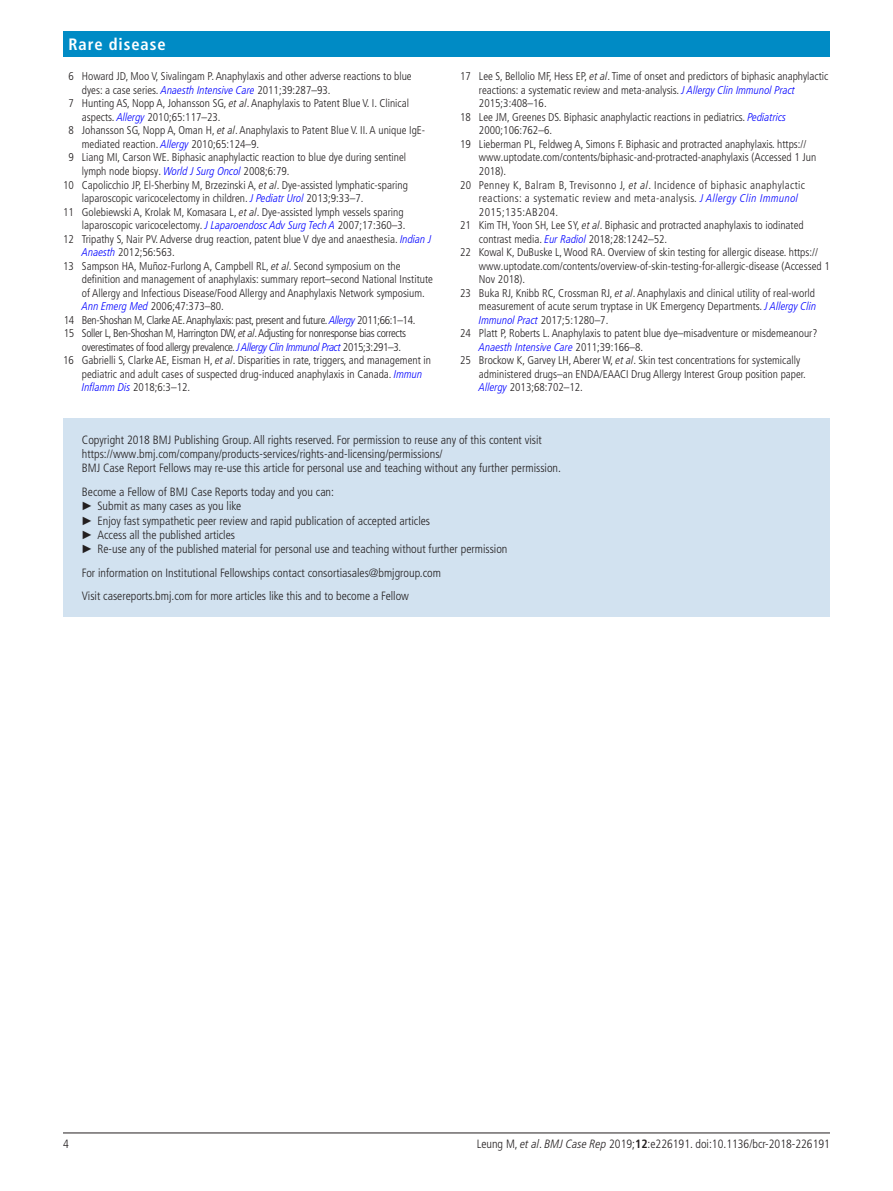
<style>
.page{position:relative;width:893px;height:1191px;background:#fff}
.page>*{position:absolute;margin:0;border:0;box-sizing:border-box;transform-origin:0 0}
.t1{font:700 condensed 16.5px "Frutiger LT Pro";color:#fff}
.t2{font:300 condensed 12px/14.4px "Frutiger LT Pro";color:#231f20}
.t3{font:300 condensed 11.25px "Frutiger LT Pro";color:#231f20}
.t4{font:300 condensed 11.25px "Frutiger LT Pro";letter-spacing:-.03em;color:#231f20}
.t5{font:300 condensed 11.25px "Frutiger LT Pro";letter-spacing:.035em;color:#231f20}
.t6{font:italic 300 condensed 11.25px "Frutiger LT Pro";color:#00f}
.s1{font-style:italic;color:#00f}
.s2{font-style:italic}
.s3{font-style:normal;color:#231f20}
.s4{font-family:"Arial";font-weight:400;font-stretch:normal}
.s5{font-weight:700}
</style>
<div class="page">
<hr style="left:63px;top:1132px;width:767px;height:1px;background:#231f20">
<div style="left:63px;top:31px;width:767px;height:25px;background:#008bc5"></div>
<div style="left:63px;top:418px;width:767px;height:199px;background:#d2e2f0"></div>
<h1 class="t1" style="left:69px;top:34px;width:99px">Rare disease</h1>
<p class="t3" style="left:68px;top:70px;width:345px">6 Howard JD, Moo V, Sivalingam P. Anaphylaxis and other adverse reactions to blue</p>
<p class="t3" style="left:82px;top:84px;width:250px">dyes: a case series. <span class="s1">Anaesth Intensive Care</span> 2011;39:287–93.</p>
<p class="t3" style="left:68px;top:97px;width:342px">7 Hunting AS, Nopp A, Johansson SG, <span class="s2">et al</span>. Anaphylaxis to Patent Blue V. I. Clinical</p>
<p class="t3" style="left:82px;top:111px;width:140px">aspects. <span class="s1">Allergy</span> 2010;65:117–23.</p>
<p class="t3" style="left:68px;top:124px;width:358px">8 Johansson SG, Nopp A, Oman H, <span class="s2">et al</span>. Anaphylaxis to Patent Blue V. II. A unique IgE-</p>
<p class="t3" style="left:82px;top:138px;width:179px">mediated reaction. <span class="s1">Allergy</span> 2010;65:124–9.</p>
<p class="t3" style="left:68px;top:151px;width:339px">9 Liang MI, Carson WE. Biphasic anaphylactic reaction to blue dye during sentinel</p>
<p class="t3" style="left:82px;top:165px;width:209px">lymph node biopsy. <span class="s1">World J Surg Oncol</span> 2008;6:79.</p>
<p class="t3" style="left:63px;top:178px;width:346px">10 Capolicchio JP, El-Sherbiny M, Brzezinski A, <span class="s2">et al</span>. Dye-assisted lymphatic-sparing</p>
<p class="t3" style="left:82px;top:192px;width:283px">laparoscopic varicocelectomy in children. <span class="s1">J Pediatr Urol</span> 2013;9:33–7.</p>
<p class="t3" style="left:63px;top:205px;width:342px">11 Golebiewski A, Krolak M, Komasara L, <span class="s2">et al</span>. Dye-assisted lymph vessels sparing</p>
<p class="t3" style="left:82px;top:219px;width:325px">laparoscopic varicocelectomy. <span class="s1">J Laparoendosc Adv Surg Tech A</span> 2007;17:360–3.</p>
<p class="t3" style="left:63px;top:232px;width:370px">12 Tripathy S, Nair PV. Adverse drug reaction, patent blue V dye and anaesthesia. <span class="s1">Indian J</span></p>
<p class="t3" style="left:82px;top:246px;width:94px"><span class="s1">Anaesth</span> 2012;56:563.</p>
<p class="t3" style="left:63px;top:259px;width:339px">13 Sampson HA, Muñoz-Furlong A, Campbell RL, <span class="s2">et al</span>. Second symposium on the</p>
<p class="t3" style="left:82px;top:273px;width:353px">definition and management of anaphylaxis: summary report–second National Institute</p>
<p class="t3" style="left:82px;top:286px;width:344px">of Allergy and Infectious Disease/Food Allergy and Anaphylaxis Network symposium.</p>
<p class="t3" style="left:82px;top:300px;width:144px"><span class="s1">Ann Emerg Med</span> 2006;47:373–80.</p>
<p class="t4" style="left:64px;top:313px;width:353px">14 Ben-Shoshan M, Clarke AE . Anaphylaxis: past, present and future. <span class="s1">Allergy</span> 2011;66:1–14.</p>
<p class="t4" style="left:64px;top:327px;width:344px">15 Soller L, Ben-Shoshan M, Harrington DW, <span class="s2">et al</span>. Adjusting for nonresponse bias corrects</p>
<p class="t4" style="left:82px;top:340px;width:321px">overestimates of food allergy prevalence. <span class="s1">J Allergy Clin Immunol Pract</span> 2015;3:291–3.</p>
<p class="t3" style="left:63px;top:354px;width:369px">16 Gabrielli S, Clarke AE, Eisman H, <span class="s2">et al</span>. Disparities in rate, triggers, and management in</p>
<p class="t3" style="left:82px;top:367px;width:342px">pediatric and adult cases of suspected drug-induced anaphylaxis in Canada. <span class="s1">Immun</span></p>
<p class="t3" style="left:82px;top:381px;width:110px"><span class="s1">Inflamm Dis</span> 2018;6:3–12.</p>
<p class="t3" style="left:460px;top:70px;width:370px">17 Lee S, Bellolio MF, Hess EP, <span class="s2">et al</span>. Time of onset and predictors of biphasic anaphylactic</p>
<p class="t3" style="left:479px;top:84px;width:317px">reactions: a systematic review and meta-analysis. <span class="s1">J Allergy Clin Immunol Pract</span></p>
<p class="t3" style="left:479px;top:97px;width:69px">2015;3:408–16.</p>
<p class="t3" style="left:460px;top:111px;width:328px">18 Lee JM, Greenes DS. Biphasic anaphylactic reactions in pediatrics. <span class="s1">Pediatrics</span></p>
<p class="t3" style="left:479px;top:124px;width:75px">2000;106:762–6.</p>
<p class="t3" style="left:460px;top:138px;width:348px">19 Lieberman PL, Feldweg A, Simons F. Biphasic and protracted anaphylaxis. https://</p>
<p class="t3" style="left:479px;top:151px;width:339px">www.uptodate.com/contents/biphasic-and-protracted-anaphylaxis (Accessed 1 Jun</p>
<p class="t3" style="left:479px;top:165px;width:29px">2018).</p>
<p class="t5" style="left:460px;top:178px;width:347px">20 Penney K, Balram B, Trevisonno J, <span class="s2">et al</span>. Incidence of biphasic anaphylactic</p>
<p class="t5" style="left:479px;top:192px;width:321px">reactions: a systematic review and meta-analysis. <span class="s1">J Allergy Clin Immunol</span></p>
<p class="t5" style="left:479px;top:205px;width:81px">2015;135:AB204.</p>
<p class="t3" style="left:460px;top:219px;width:345px">21 Kim TH, Yoon SH, Lee SY, <span class="s2">et al</span>. Biphasic and protracted anaphylaxis to iodinated</p>
<p class="t3" style="left:479px;top:232px;width:190px">contrast media. <span class="s1">Eur Radiol</span> 2018;28:1242–52.</p>
<p class="t3" style="left:460px;top:246px;width:359px">22 Kowal K, DuBuske L, Wood RA. Overview of skin testing for allergic disease. https://</p>
<p class="t3" style="left:479px;top:259px;width:352px">www.uptodate.com/contents/overview-of-skin-testing-for-allergic-disease (Accessed 1</p>
<p class="t3" style="left:479px;top:273px;width:48px">Nov 2018).</p>
<p class="t3" style="left:460px;top:286px;width:356px">23 Buka RJ, Knibb RC, Crossman RJ, <span class="s2">et al</span>. Anaphylaxis and clinical utility of real-world</p>
<p class="t3" style="left:479px;top:300px;width:339px">measurement of acute serum tryptase in UK Emergency Departments. <span class="s1">J Allergy Clin</span></p>
<p class="t3" style="left:479px;top:313px;width:131px"><span class="s1">Immunol Pract</span> 2017;5:1280–7.</p>
<p class="t3" style="left:460px;top:327px;width:359px">24 Platt P, Roberts L. Anaphylaxis to patent blue dye–misadventure or misdemeanour?</p>
<p class="t6" style="left:479px;top:340px;width:166px">Anaesth Intensive Care <span class="s3">2011;39:166–8.</span></p>
<p class="t3" style="left:460px;top:354px;width:342px">25 Brockow K, Garvey LH, Aberer W, <span class="s2">et al</span>. Skin test concentrations for systemically</p>
<p class="t3" style="left:479px;top:367px;width:328px">administered drugs–an ENDA/EAACI Drug Allergy Interest Group position paper.</p>
<p class="t3" style="left:479px;top:381px;width:105px"><span class="s1">Allergy</span> 2013;68:702–12.</p>
<p class="t2" style="left:82px;top:432px;width:481px">Copyright 2018 BMJ Publishing Group. All rights reserved. For permission to reuse any of this content visit https://www.bmj.com/company/products-services/rights-and-licensing/permissions/<br>BMJ Case Report Fellows may re-use this article for personal use and teaching without any further permission.</p>
<p class="t2" style="left:81px;top:484px;width:428px">Become a Fellow of BMJ Case Reports today and you can:<br><span class="s4">►</span> Submit as many cases as you like<br><span class="s4">►</span> Enjoy fast sympathetic peer review and rapid publication of accepted articles<br><span class="s4">►</span> Access all the published articles<br><span class="s4">►</span> Re-use any of the published material for personal use and teaching without further permission</p>
<p class="t2" style="left:82px;top:561px;width:361px;line-height:23.4px">For information on Institutional Fellowships contact consortiasales@bmjgroup.com<br>Visit casereports.bmj.com for more articles like this and to become a Fellow</p>
<p class="t2" style="left:63px;top:1136px;width:7px">4</p>
<p class="t2" style="left:477px;top:1136px;width:355px">Leung M, <span class="s2">et al</span>. <span class="s2">BMJ Case Rep</span> 2019;<span class="s5">12</span>:e226191. doi:10.1136/bcr-2018-226191</p>
</div>
